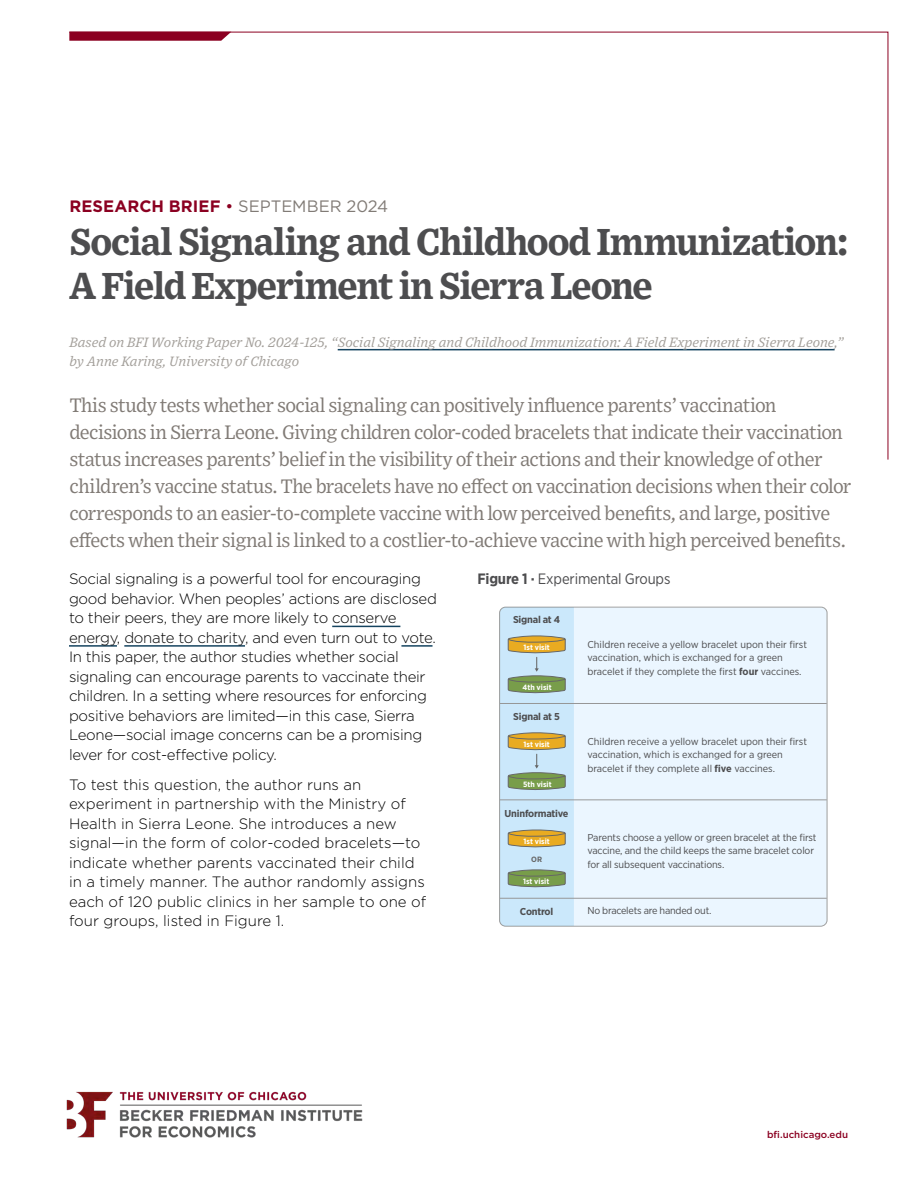
<style>
.page{position:relative;width:918px;height:1188px;background:#fff}
.page>*{position:absolute;margin:0;border:0;box-sizing:border-box;transform-origin:0 0}
.t1{font:700 37.5px/43.5px "Exchange";letter-spacing:-.025em;color:#4d4d4f}
.t2{font:19.5px/27px "Exchange";letter-spacing:-.035em;color:#817b76}
.t3{font:700 16.5px "Gotham";letter-spacing:.005em;color:#8b0021}
.t4{font:300 15px/19.5px "Gotham";letter-spacing:-.02em;color:#000}
.t5{font:300 15px/19.5px "Gotham";color:#000}
.t6{font:15px "Gotham Narrow";letter-spacing:-.01em;color:#4d4d4f}
.t7{font:italic 13.5px/19.5px "Exchange";color:#a39f9a}
.t8{font:10.05px/13.5px "Gotham Narrow";letter-spacing:-.015em;color:#4d4d4f;scale:1.06 1}
.t9{font:700 10.05px "Gotham Narrow";letter-spacing:-.02em;color:#4d4d4f;scale:1.06 1}
.t10{font:500 9.75px "Gotham";color:#8b0021}
.t11{font:700 7.65px "Gotham Narrow";color:#fff;scale:1.06 1}
.t12{font:700 7.65px "Gotham Narrow";color:#666;scale:1.06 1}
.s1{font-weight:400}
.s2{font-weight:400;color:#817b76}
.s3{font-weight:700}
</style>
<div class="page">
<svg style="left:69px;top:31px;width:820px;height:429px"></svg>
<hr style="left:332px;top:626px;width:68px;height:1px;background:#14435f">
<hr style="left:69px;top:645px;width:48px;height:2px;background:#14435f">
<hr style="left:124px;top:645px;width:121px;height:2px;background:#14435f">
<hr style="left:401px;top:645px;width:32px;height:2px;background:#14435f">
<hr style="left:338px;top:349px;width:497px;height:1px;background:#14435f">
<img style="left:66px;top:1091px;width:297px;height:47px">
<div style="left:500px;top:607px;width:327px;height:319px;background:#e9f6ff;border-radius:6px"></div>
<svg style="left:500px;top:607px;width:74px;height:319px;background:#c0d3cd"></svg>
<hr style="left:500px;top:703px;width:327px;height:1px;background:#959595">
<hr style="left:500px;top:800px;width:327px;height:1px;background:#959595">
<hr style="left:500px;top:898px;width:327px;height:1px;background:#959595">
<p class="t3" style="left:69px;top:195px;width:321px">RESEARCH BRIEF <span class="s1">•</span> <span class="s2">SEPTEMBER 2024</span></p>
<h1 class="t1" style="left:69px;top:219px;width:780px">Social Signaling and Childhood Immunization:<br>A Field Experiment in Sierra Leone</h1>
<p class="t7" style="left:69px;top:331px;width:776px">Based on BFI Working Paper No. 2024-125, “Social Signaling and Childhood Immunization: A Field Experiment in Sierra Leone,” by Anne Karing, University of Chicago</p>
<p class="t2" style="left:69px;top:391px;width:784px">This study tests whether social signaling can positively influence parents’ vaccination decisions in Sierra Leone. Giving children color-coded bracelets that indicate their vaccination status increases parents’ belief in the visibility of their actions and their knowledge of other children’s vaccine status. The bracelets have no effect on vaccination decisions when their color corresponds to an easier-to-complete vaccine with low perceived benefits, and large, positive effects when their signal is linked to a costlier-to-achieve vaccine with high perceived benefits.</p>
<p class="t4" style="left:69px;top:569px;width:369px">Social signaling is a powerful tool for encouraging good behavior. When peoples’ actions are disclosed to their peers, they are more likely to conserve energy, donate to charity, and even turn out to vote.<br>In this paper, the author studies whether social signaling can encourage parents to vaccinate their children. In a setting where resources for enforcing positive behaviors are limited—in this case, Sierra Leone—social image concerns can be a promising lever for cost-effective policy.</p>
<p class="t5" style="left:69px;top:774px;width:359px">To test this question, the author runs an experiment in partnership with the Ministry of Health in Sierra Leone. She introduces a new signal—in the form of color-coded bracelets—to indicate whether parents vaccinated their child in a timely manner. The author randomly assigns each of 120 public clinics in her sample to one of four groups, listed in Figure 1.</p>
<p class="t6" style="left:477px;top:570px;width:195px"><span class="s3">Figure 1 ·</span> Experimental Groups</p>
<p class="t9" style="left:513px;top:613px;width:46px">Signal at 4</p>
<p class="t8" style="left:587px;top:637px;width:209px">Children receive a yellow bracelet upon their first vaccination, which is exchanged for a green bracelet if they complete the first <span class="s3">four</span> vaccines.</p>
<p class="t11" style="left:524px;top:642px;width:26px">1st visit</p>
<p class="t11" style="left:523px;top:682px;width:29px">4th visit</p>
<p class="t9" style="left:513px;top:710px;width:45px">Signal at 5</p>
<p class="t11" style="left:524px;top:739px;width:26px">1st visit</p>
<p class="t11" style="left:523px;top:779px;width:29px">5th visit</p>
<p class="t9" style="left:505px;top:807px;width:62px">Uninformative</p>
<p class="t11" style="left:524px;top:836px;width:26px">1st visit</p>
<p class="t11" style="left:523px;top:876px;width:26px">1st visit</p>
<p class="t12" style="left:531px;top:854px;width:12px">OR</p>
<p class="t8" style="left:587px;top:734px;width:209px">Children receive a yellow bracelet upon their first vaccination, which is exchanged for a green bracelet if they complete all <span class="s3">five</span> vaccines.</p>
<p class="t8" style="left:587px;top:831px;width:218px">Parents choose a yellow or green bracelet at the first vaccine, and the child keeps the same bracelet color for all subsequent vaccinations.</p>
<p class="t9" style="left:520px;top:905px;width:33px">Control</p>
<p class="t8" style="left:587px;top:904px;width:119px">No bracelets are handed out.</p>
<p class="t10" style="left:767px;top:1128px;width:83px">bfi.uchicago.edu</p>
</div>
